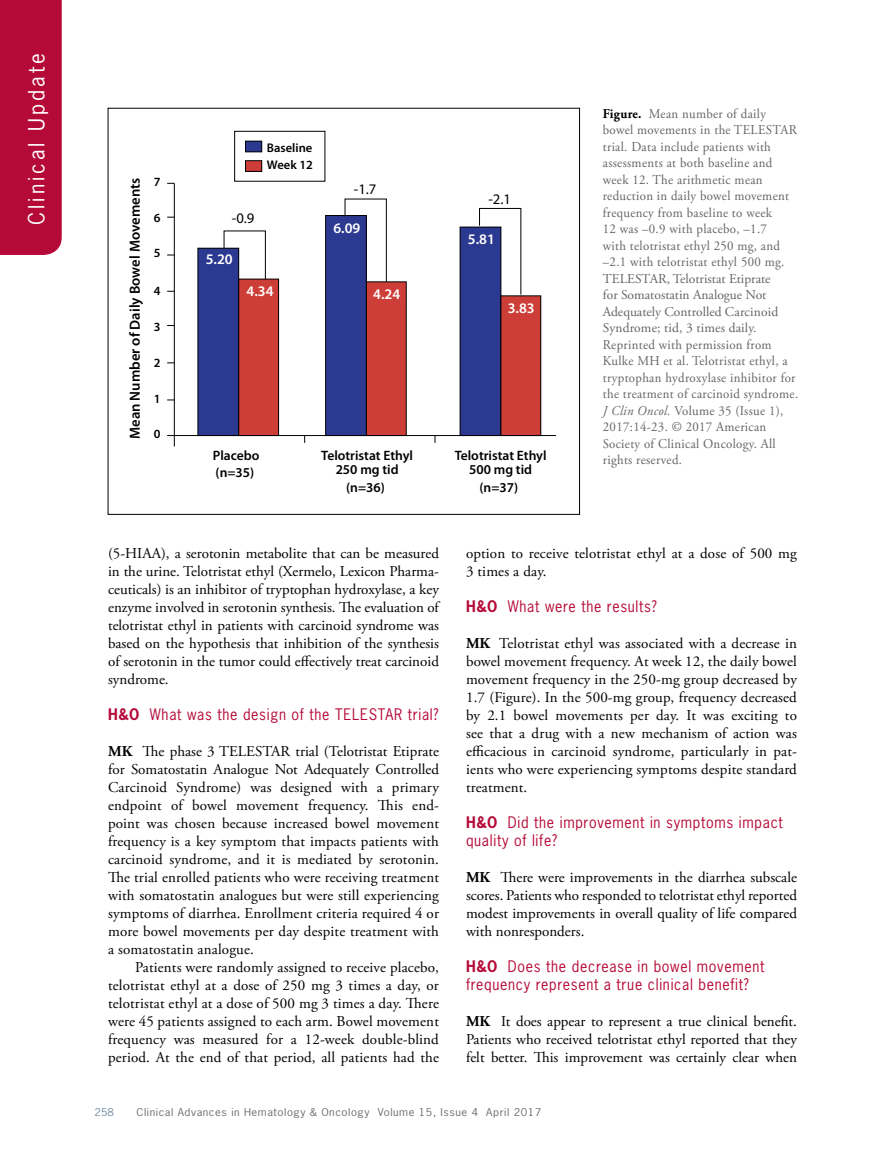
<style>
.page{position:relative;width:878px;height:1175px;background:#fff}
.page>*{position:absolute;margin:0;border:0;box-sizing:border-box;transform-origin:0 0}
.t1{font:21px "News Gothic Std";letter-spacing:.14em;color:#fff}
.t2{font:15px/18px "Adobe Garamond Pro";letter-spacing:.01em;color:#000;text-align:justify}
.t3{font:15px/18px "News Gothic Std";letter-spacing:.05em;color:#b50938;scale:.95 1}
.t4{font:600 14.7px "Myriad Pro";color:#000}
.t5{font:600 14.7px "Myriad Pro";color:#fff}
.t6{font:14.7px "Myriad Pro";color:#000}
.t7{font:600 13.65px/14.7px "Myriad Pro";color:#000;text-align:center}
.t8{font:13.5px/16.5px "Adobe Garamond Pro";letter-spacing:.025em;color:#636466;scale:.95 1}
.t9{font:600 12.6px/17.9px "Myriad Pro";color:#000}
.t10{font:10.2px "News Gothic Std";letter-spacing:.05em;color:#6d6e71;scale:1.11 1}
.t11{font:10.2px "News Gothic Std";color:#738ba5;scale:1.11 1}
.s1{font-weight:700;color:#000}
.s2{font-style:italic}
.s3{font-weight:700}
</style>
<div class="page">
<div style="left:0;top:0;width:62px;height:255px;background:#b50938"></div>
<hr style="left:174px;top:183px;width:1px;height:263px;background:#000">
<div style="left:234px;top:131px;width:91px;height:50px;border:1px solid #000"></div>
<div style="left:245px;top:141px;width:17px;height:11px;background:#2b3990"></div>
<div style="left:245px;top:141px;width:17px;height:11px;border:1px solid #000"></div>
<div style="left:245px;top:161px;width:17px;height:10px;background:#cc3e37"></div>
<div style="left:245px;top:160px;width:17px;height:11px;border:1px solid #000"></div>
<div style="left:198px;top:248px;width:41px;height:187px;background:#2b3990"></div>
<div style="left:239px;top:279px;width:39px;height:156px;background:#cc3e37"></div>
<div style="left:238px;top:279px;width:41px;height:156px;border:1px solid #000"></div>
<svg style="left:223px;top:230px;width:43px;height:50px"></svg>
<div style="left:325px;top:215px;width:41px;height:220px;background:#2b3990"></div>
<div style="left:325px;top:215px;width:41px;height:220px;border:1px solid #000"></div>
<div style="left:366px;top:282px;width:40px;height:153px;background:#cc3e37"></div>
<div style="left:366px;top:282px;width:40px;height:153px;border:1px solid #000"></div>
<svg style="left:344px;top:198px;width:43px;height:85px"></svg>
<div style="left:460px;top:227px;width:41px;height:208px;background:#2b3990"></div>
<div style="left:460px;top:227px;width:41px;height:208px;border:1px solid #000"></div>
<div style="left:501px;top:296px;width:39px;height:139px;background:#cc3e37"></div>
<div style="left:500px;top:296px;width:41px;height:139px;border:1px solid #000"></div>
<svg style="left:478px;top:208px;width:43px;height:87px"></svg>
<hr style="left:167px;top:435px;width:389px;height:1px;background:#000">
<h1 class="t1" style="left:23px;top:225px;width:173px;rotate:-90deg">Clinical Update</h1>
<p class="t4" style="left:126px;top:439px;width:263px;rotate:-90deg">Mean Number of Daily Bowel Movements</p>
<p class="t9" style="left:154px;top:173px;width:8px">7</p>
<p class="t9" style="left:154px;top:208px;width:8px">6</p>
<p class="t9" style="left:154px;top:244px;width:8px">5</p>
<p class="t9" style="left:154px;top:281px;width:8px">4</p>
<p class="t9" style="left:154px;top:317px;width:8px">3</p>
<p class="t9" style="left:154px;top:354px;width:8px">2</p>
<p class="t9" style="left:154px;top:389px;width:8px">1</p>
<p class="t9" style="left:154px;top:425px;width:8px">0</p>
<p class="t9" style="left:267px;top:138px;width:47px">Baseline<br>Week 12</p>
<p class="t6" style="left:232px;top:209px;width:24px">-0.9</p>
<p class="t5" style="left:206px;top:250px;width:29px">5.20</p>
<p class="t5" style="left:246px;top:281px;width:29px">4.34</p>
<p class="t6" style="left:354px;top:180px;width:24px">-1.7</p>
<p class="t5" style="left:333px;top:219px;width:29px">6.09</p>
<p class="t5" style="left:373px;top:285px;width:29px">4.24</p>
<p class="t6" style="left:488px;top:190px;width:24px">-2.1</p>
<p class="t5" style="left:468px;top:229px;width:29px">5.81</p>
<p class="t5" style="left:507px;top:298px;width:29px">3.83</p>
<p class="t7" style="left:213px;top:446px;width:48px;line-height:17.5px;text-align:left">Placebo (n=35)</p>
<p class="t7" style="left:321px;top:447px;width:93px">Telotristat Ethyl<br>250 mg tid</p>
<p class="t7" style="left:346px;top:479px;width:40px">(n=36)</p>
<p class="t7" style="left:454px;top:447px;width:93px">Telotristat Ethyl<br>500 mg tid</p>
<p class="t7" style="left:479px;top:479px;width:40px">(n=37)</p>
<p class="t8" style="left:603px;top:106px;width:207px"><span class="s1">Figure.</span> Mean number of daily bowel movements in the TELESTAR trial. Data include patients with assessments at both baseline and week 12. The arithmetic mean reduction in daily bowel movement frequency from baseline to week<br>12 was –0.9 with placebo, –1.7<br>with telotristat ethyl 250 mg, and –2.1 with telotristat ethyl 500 mg.<br>TELESTAR, Telotristat Etiprate<br>for Somatostatin Analogue Not<br>Adequately Controlled Carcinoid<br>Syndrome; tid, 3 times daily.<br>Reprinted with permission from<br>Kulke MH et al. Telotristat ethyl, a tryptophan hydroxylase inhibitor for the treatment of carcinoid syndrome.<br><span class="s2">J Clin Oncol.</span> Volume 35 (Issue 1),<br>2017:14-23. © 2017 American<br>Society of Clinical Oncology. All rights reserved.</p>
<p class="t2" style="left:108px;top:545px;width:332px">(5-HIAA), a serotonin metabolite that can be measured in the urine. Telotristat ethyl (Xermelo, Lexicon Pharma&shy;ceuticals) is an inhibitor of tryptophan hydroxylase, a key enzyme involved in serotonin synthesis. The evaluation of telotristat ethyl in patients with carcinoid syndrome was based on the hypothesis that inhibition of the synthesis of serotonin in the tumor could effectively treat carcinoid syndrome.</p>
<p class="t3" style="left:108px;top:705px;width:349px"><span class="s3">H&amp;O</span> What was the design of the TELESTAR trial?</p>
<p class="t2" style="left:108px;top:743px;width:332px"><span class="s3">MK</span> The phase 3 TELESTAR trial (Telotristat Etiprate for Somatostatin Analogue Not Adequately Controlled Carcinoid Syndrome) was designed with a primary endpoint of bowel movement frequency. This end&shy;point was chosen because increased bowel movement frequency is a key symptom that impacts patients with carcinoid syndrome, and it is mediated by serotonin.<br>The trial enrolled patients who were receiving treatment with somatostatin analogues but were still experiencing symptoms of diarrhea. Enrollment criteria required 4 or more bowel movements per day despite treatment with a somatostatin analogue.</p>
<p class="t2" style="left:108px;top:959px;width:332px;text-indent:27px">Patients were randomly assigned to receive placebo, telotristat ethyl at a dose of 250 mg 3 times a day, or telotristat ethyl at a dose of 500 mg 3 times a day. There were 45 patients assigned to each arm. Bowel movement frequency was measured for a 12-week double-blind period. At the end of that period, all patients had the</p>
<p class="t2" style="left:466px;top:545px;width:332px">option to receive telotristat ethyl at a dose of 500 mg<br>3 times a day.</p>
<p class="t3" style="left:466px;top:597px;width:202px"><span class="s3">H&amp;O</span> What were the results?</p>
<p class="t2" style="left:466px;top:635px;width:332px"><span class="s3">MK</span> Telotristat ethyl was associated with a decrease in bowel movement frequency. At week 12, the daily bowel movement frequency in the 250-mg group decreased by 1.7 (Figure). In the 500-mg group, frequency decreased by 2.1 bowel movements per day. It was exciting to see that a drug with a new mechanism of action was efficacious in carcinoid syndrome, particularly in pat&shy;ients who were experiencing symptoms despite standard treatment.</p>
<p class="t3" style="left:466px;top:813px;width:335px"><span class="s3">H&amp;O</span> Did the improvement in symptoms impact quality of life?</p>
<p class="t2" style="left:466px;top:869px;width:332px"><span class="s3">MK</span> There were improvements in the diarrhea subscale scores. Patients who responded to telotristat ethyl reported modest improvements in overall quality of life compared with nonresponders.</p>
<p class="t3" style="left:466px;top:957px;width:315px"><span class="s3">H&amp;O</span> Does the decrease in bowel movement frequency represent a true clinical benefit?</p>
<p class="t2" style="left:466px;top:1013px;width:332px"><span class="s3">MK</span> It does appear to represent a true clinical benefit.<br>Patients who received telotristat ethyl reported that they felt better. This improvement was certainly clear when</p>
<p class="t11" style="left:94px;top:1105px;width:19px">258</p>
<p class="t10" style="left:136px;top:1105px;width:366px">Clinical Advances in Hematology &amp; Oncology Volume 15, Issue 4 April 2017</p>
</div>
